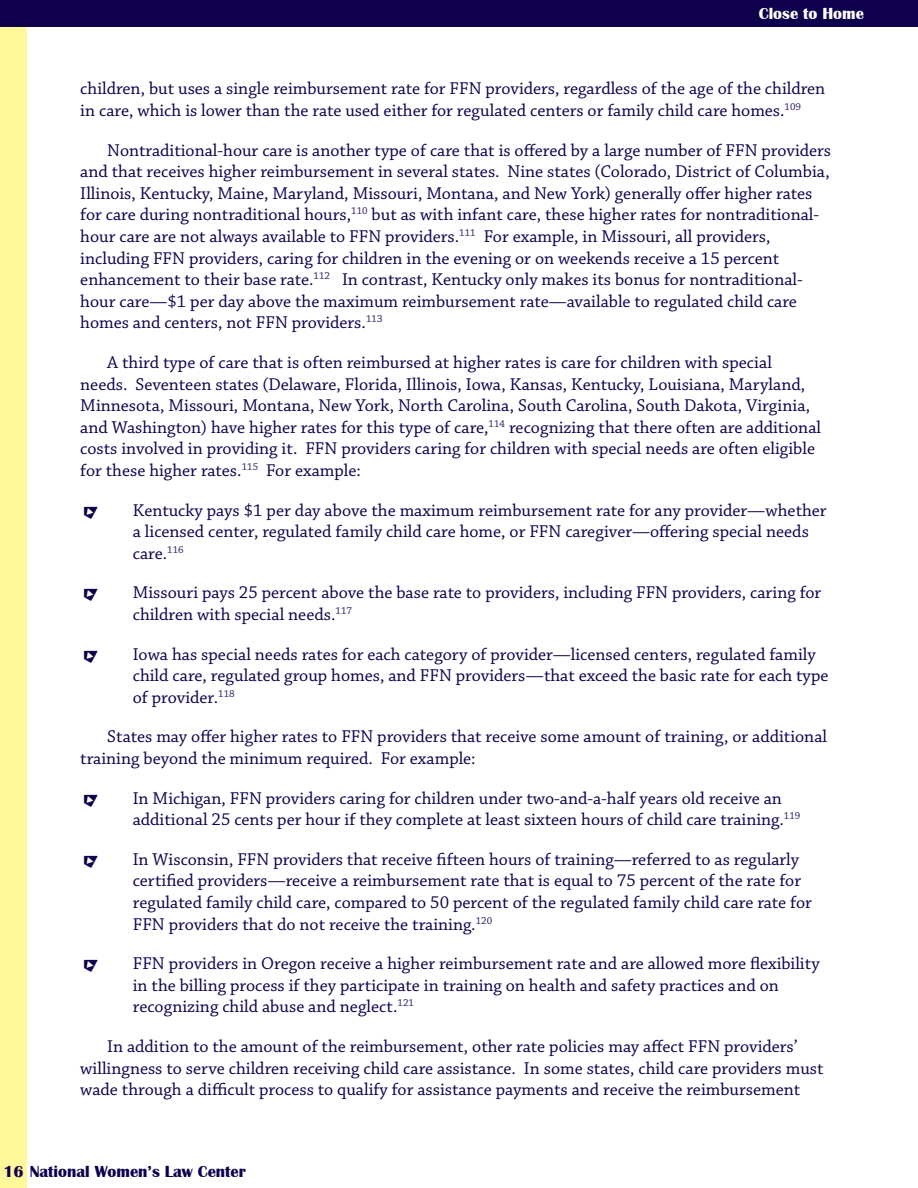
<style>
.page{position:relative;width:918px;height:1188px;background:#fff}
.page>*{position:absolute;margin:0;border:0;box-sizing:border-box;transform-origin:0 0}
.t1{font:18px/21.6px "Chaparral Pro";color:#0f004e}
.t2{font:700 16.5px "Britannic";color:#0f004e}
.t3{font:700 16.5px "Britannic";color:#fff}
</style>
<div class="page">
<div style="left:0;top:27px;width:27px;height:1161px;background:#fff799"></div>
<div style="left:0;top:0;width:918px;height:27px;background:#0f004e"></div>
<p class="t3" style="left:759px;top:5px;width:107px">Close to Home</p>
<p class="t1" style="left:80px;top:79px;width:747px">children, but uses a single reimbursement rate for FFN providers, regardless of the age of the children in care, which is lower than the rate used either for regulated centers or family child care homes.<sup>109</sup></p>
<p class="t1" style="left:80px;top:140px;width:752px;text-indent:27px">Nontraditional-hour care is another type of care that is offered by a large number of FFN providers and that receives higher reimbursement in several states. Nine states (Colorado, District of Columbia, Illinois, Kentucky, Maine, Maryland, Missouri, Montana, and New York) generally offer higher rates for care during nontraditional hours,<sup>110</sup> but as with infant care, these higher rates for nontraditional&shy;hour care are not always available to FFN providers.<sup>111</sup> For example, in Missouri, all providers, including FFN providers, caring for children in the evening or on weekends receive a 15 percent enhancement to their base rate.<sup>112</sup> In contrast, Kentucky only makes its bonus for nontraditional&shy;hour care—$1 per day above the maximum reimbursement rate—available to regulated child care homes and centers, not FFN providers.<sup>113</sup></p>
<p class="t1" style="left:80px;top:352px;width:742px;text-indent:27px">A third type of care that is often reimbursed at higher rates is care for children with special needs. Seventeen states (Delaware, Florida, Illinois, Iowa, Kansas, Kentucky, Louisiana, Maryland, Minnesota, Missouri, Montana, New York, North Carolina, South Carolina, South Dakota, Virginia, and Washington) have higher rates for this type of care,<sup>114</sup> recognizing that there often are additional costs involved in providing it. FFN providers caring for children with special needs are often eligible for these higher rates.<sup>115</sup> For example:</p>
<p class="t1" style="left:133px;top:500px;width:695px">Kentucky pays $1 per day above the maximum reimbursement rate for any provider—whether a licensed center, regulated family child care home, or FFN caregiver—offering special needs care.<sup>116</sup></p>
<p class="t1" style="left:133px;top:583px;width:690px">Missouri pays 25 percent above the base rate to providers, including FFN providers, caring for children with special needs.<sup>117</sup></p>
<p class="t1" style="left:133px;top:644px;width:697px">Iowa has special needs rates for each category of provider—licensed centers, regulated family child care, regulated group homes, and FFN providers—that exceed the basic rate for each type of provider.<sup>118</sup></p>
<p class="t1" style="left:80px;top:727px;width:748px;text-indent:27px">States may offer higher rates to FFN providers that receive some amount of training, or additional training beyond the minimum required. For example:</p>
<p class="t1" style="left:133px;top:788px;width:669px">In Michigan, FFN providers caring for children under two-and-a-half years old receive an additional 25 cents per hour if they complete at least sixteen hours of child care training.<sup>119</sup></p>
<p class="t1" style="left:133px;top:849px;width:681px">In Wisconsin, FFN providers that receive fifteen hours of training—referred to as regularly certified providers—receive a reimbursement rate that is equal to 75 percent of the rate for regulated family child care, compared to 50 percent of the regulated family child care rate for FFN providers that do not receive the training.<sup>120</sup></p>
<p class="t1" style="left:133px;top:953px;width:688px">FFN providers in Oregon receive a higher reimbursement rate and are allowed more flexibility in the billing process if they participate in training on health and safety practices and on recognizing child abuse and neglect.<sup>121</sup></p>
<p class="t1" style="left:80px;top:1036px;width:745px;text-indent:27px">In addition to the amount of the reimbursement, other rate policies may affect FFN providers’ willingness to serve children receiving child care assistance. In some states, child care providers must wade through a difficult process to qualify for assistance payments and receive the reimbursement</p>
<p class="t1" style="left:80px;top:500px;width:19px">•</p>
<p class="t1" style="left:80px;top:583px;width:19px">•</p>
<p class="t1" style="left:80px;top:644px;width:19px">•</p>
<p class="t1" style="left:80px;top:788px;width:19px">•</p>
<p class="t1" style="left:80px;top:849px;width:19px">•</p>
<p class="t1" style="left:80px;top:953px;width:19px">•</p>
<p class="t2" style="left:30px;top:1163px;width:218px">National Women’s Law Center</p>
<p class="t2" style="left:3px;top:1163px;width:20px">16</p>
</div>
